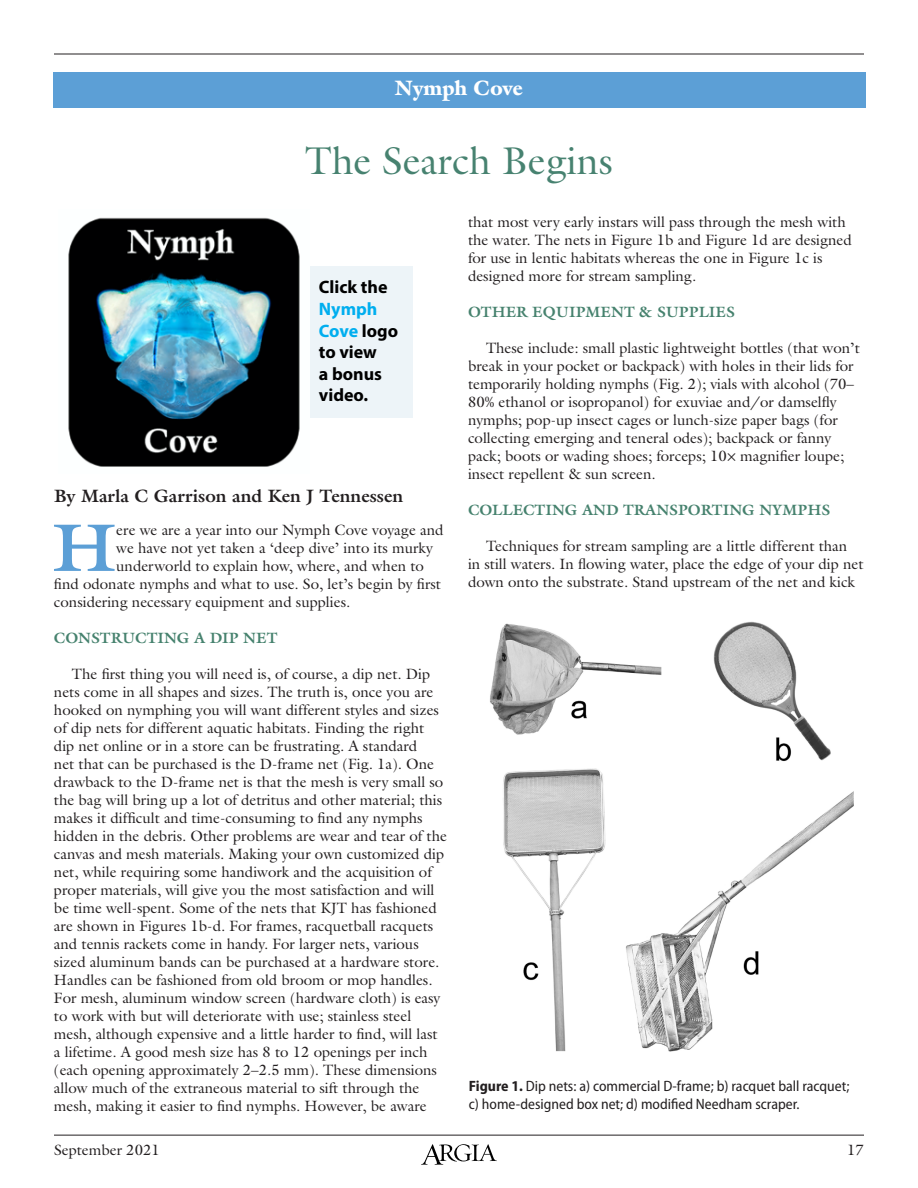
<style>
.page{position:relative;width:918px;height:1188px;background:#fff}
.page>*{position:absolute;margin:0;border:0;box-sizing:border-box;transform-origin:0 0}
.t1{font:700 67.95px "Galliard Std";color:#5c9fd6}
.t2{font:39px "Galliard Std";color:#478270}
.t3{font:900 21px "Galliard Std";color:#fff}
.t4{font:700 18px/21.6px "Myriad Pro";color:#000}
.t5{font:700 18px "Galliard Std";color:#231f20}
.t6{font:15px/18px "Galliard Std";color:#231f20}
.t7{font:semi-condensed 15px/18px "Myriad Pro";color:#231f20}
.t8{font:700 15px "Galliard Std";color:#46826e}
.s1{color:#00aeef}
.s2{font-family:"Myriad Pro";font-stretch:semi-condensed}
.s3{font-weight:700}
</style>
<div class="page">
<hr style="left:54px;top:1135px;width:810px;height:1px;background:#231f20">
<svg style="left:421px;top:1144px;width:76px;height:21px"></svg>
<hr style="left:54px;top:54px;width:810px;height:1px;background:#231f20">
<div style="left:309px;top:266px;width:103px;height:152px;background:#edf4f8"></div>
<img style="left:68px;top:217px;width:232px;height:250px">
<div style="left:54px;top:72px;width:811px;height:36px;background:#5c9fd6"></div>
<img style="left:490px;top:621px;width:364px;height:431px">
<h3 class="t3" style="left:395px;top:75px;width:129px">Nymph Cove</h3>
<h2 class="t2" style="left:305px;top:136px;width:309px">The Search Begins</h2>
<p class="t4" style="left:319px;top:276px;width:70px">Click the</p>
<p class="t4" style="left:319px;top:298px;width:81px"><span class="s1">Nymph<br>Cove</span> logo to view<br>a bonus video.</p>
<p class="t5" style="left:54px;top:484px;width:351px">By Marla C Garrison and Ken J Tennessen</p>
<h1 class="t1" style="left:52px;top:504px;width:65px">H</h1>
<p class="t6" style="left:116px;top:521px;width:329px">ere we are a year into our Nymph Cove voyage and</p>
<p class="t6" style="left:116px;top:539px;width:318px">we have not yet taken a ‘deep dive’ into its murky</p>
<p class="t6" style="left:116px;top:557px;width:309px">underworld to explain how, where, and when to</p>
<p class="t6" style="left:54px;top:575px;width:389px">find odonate nymphs and what to use. So, let’s begin by first</p>
<p class="t6" style="left:54px;top:593px;width:298px">considering necessary equipment and supplies.</p>
<p class="t8" style="left:54px;top:628px;width:225px">CONSTRUCTING A DIP NET</p>
<p class="t6" style="left:54px;top:665px;width:394px;text-indent:18px">The first thing you will need is, of course, a dip net. Dip nets come in all shapes and sizes. The truth is, once you are hooked on nymphing you will want different styles and sizes of dip nets for different aquatic habitats. Finding the right dip net online or in a store can be frustrating. A standard<br>net that can be purchased is the D-frame net (Fig. 1a). One drawback to the D-frame net is that the mesh is very small so the bag will bring up a lot of detritus and other material; this makes it difficult and time-consuming to find any nymphs hidden in the debris. Other problems are wear and tear of the canvas and mesh materials. Making your own customized dip net, while requiring some handiwork and the acquisition of proper materials, will give you the most satisfaction and will be time well-spent. Some of the nets that KJT has fashioned are shown in Figures 1b-d. For frames, racquetball racquets and tennis rackets come in handy. For larger nets, various sized aluminum bands can be purchased at a hardware store.<br>Handles can be fashioned from old broom or mop handles.<br>For mesh, aluminum window screen (hardware cloth) is easy to work with but will deteriorate with use; stainless steel mesh, although expensive and a little harder to find, will last a lifetime. A good mesh size has 8 to 12 openings per inch (each opening approximately 2–2.5 mm). These dimensions allow much of the extraneous material to sift through the mesh, making it easier to find nymphs. However, be aware</p>
<p class="t6" style="left:468px;top:212px;width:385px">that most very early instars will pass through the mesh with the water. The nets in Figure 1b and Figure 1d are designed for use in lentic habitats whereas the one in Figure 1c is designed more for stream sampling.</p>
<p class="t8" style="left:468px;top:302px;width:268px">OTHER EQUIPMENT &amp; SUPPLIES</p>
<p class="t6" style="left:468px;top:338px;width:393px;text-indent:18px">These include: small plastic lightweight bottles (that won’t break in your pocket or backpack) with holes in their lids for temporarily holding nymphs (Fig. 2); vials with alcohol (70– 80% ethanol or isopropanol) for exuviae and/or damselfly nymphs; pop-up insect cages or lunch-size paper bags (for collecting emerging and teneral odes); backpack or fanny pack; boots or wading shoes; forceps; 10<span class="s2">×</span> magnifier loupe; insect repellent &amp; sun screen.</p>
<p class="t8" style="left:468px;top:500px;width:364px">COLLECTING AND TRANSPORTING NYMPHS</p>
<p class="t6" style="left:468px;top:536px;width:397px;text-align:center">Techniques for stream sampling are a little different than<br>in still waters. In flowing water, place the edge of your dip net down onto the substrate. Stand upstream of the net and kick</p>
<p class="t7" style="left:469px;top:1078px;width:382px"><span class="s3">Figure 1.</span> Dip nets: a) commercial D-frame; b) racquet ball racquet; c) home-designed box net; d) modified Needham scraper.</p>
<p class="t6" style="left:54px;top:1141px;width:107px">September 2021</p>
<p class="t6" style="left:847px;top:1141px;width:18px">17</p>
</div>
